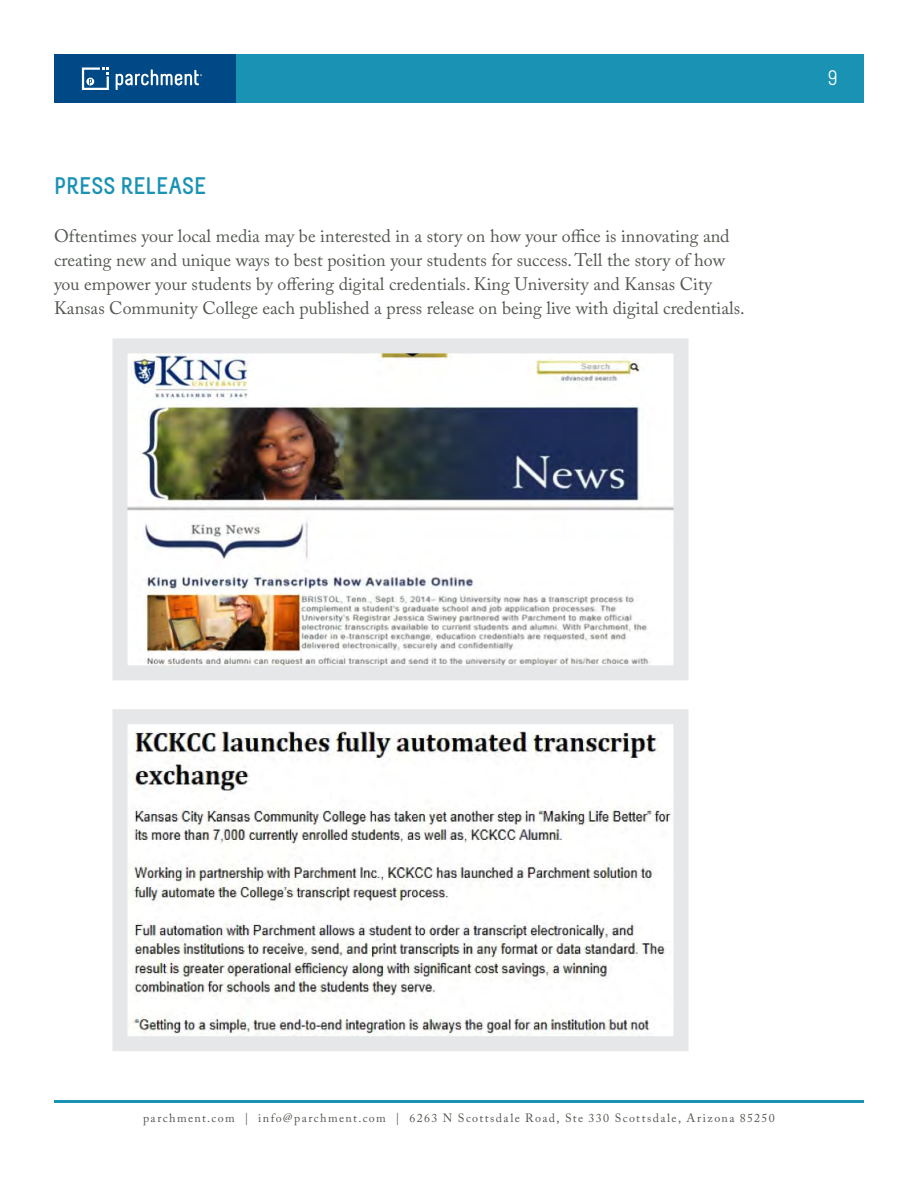
<style>
.page{position:relative;width:918px;height:1188px;background:#fff}
.page>*{position:absolute;margin:0;border:0;box-sizing:border-box;transform-origin:0 0}
.subhead{font:700 24px "Melbourne";letter-spacing:.005em;color:#1992b3}
.t1{font:21px "Melbourne";color:#fff}
.Body{font:18px/24px "Adobe Caslon Pro";color:#535850}
.t2{font:12px "Adobe Caslon Pro";letter-spacing:.115em;color:#535850}
</style>
<div class="page">
<div style="left:236px;top:54px;width:628px;height:49px;background:#1992b3"></div>
<div style="left:54px;top:54px;width:182px;height:49px;background:#004987"></div>
<hr style="left:54px;top:1100px;width:810px;height:3px;background:#1992b3">
<svg style="left:116px;top:69px;width:86px;height:21px"></svg>
<svg style="left:82px;top:68px;width:27px;height:22px"></svg>
<img style="left:128px;top:354px;width:544px;height:310px">
<img style="left:128px;top:731px;width:544px;height:304px">
<div style="left:112px;top:338px;width:576px;height:342px;border:15px solid #e6e7e9"></div>
<div style="left:112px;top:709px;width:576px;height:342px;border:15px solid #e6e7e9"></div>
<p class="subhead" style="left:54px;top:174px;width:154px">PRESS RELEASE</p>
<p class="Body" style="left:54px;top:224px;width:692px">Oftentimes your local media may be interested in a story on how your office is innovating and creating new and unique ways to best position your students for success. Tell the story of how you empower your students by offering digital credentials. King University and Kansas City Kansas Community College each published a press release on being live with digital credentials.</p>
<p class="t1" style="left:828px;top:67px;width:11px">9</p>
<p class="t2" style="left:143px;top:1111px;width:633px">parchment.com | info@parchment.com | 6263 N Scottsdale Road, Ste 330 Scottsdale, Arizona 85250</p>
</div>
